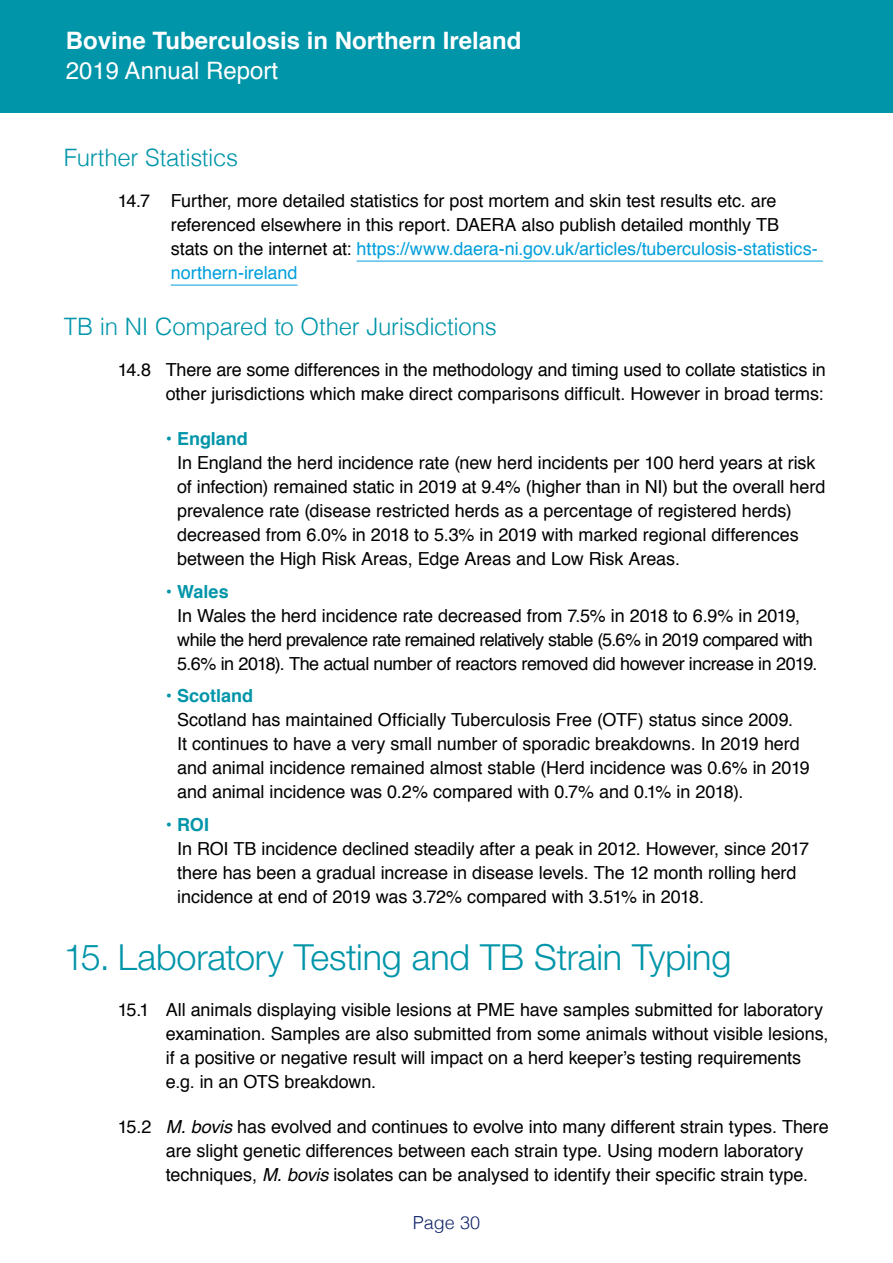
<style>
.page{position:relative;width:893px;height:1263px;background:#fff}
.page>*{position:absolute;margin:0;border:0;box-sizing:border-box;transform-origin:0 0}
._1_1_Header{font:300 36px "Helvetica Neue";letter-spacing:-.005em;color:#0095a9}
._1_2_Sub_Header{font:300 24px "Helvetica";letter-spacing:-.015em;color:#0095a9}
.t1{font:700 24px "Helvetica";color:#fff}
.t2{font:24px "Helvetica";color:#fff}
._1_3_Body_Text{font:18px/24px "Helvetica";letter-spacing:-.005em;color:#000}
._1_3_Body_Text-2{font:18px/24px "Helvetica";letter-spacing:-.03em;color:#000}
.t3{font:300 18px "Helvetica";color:#112469}
.s1{color:#009fdb}
.s2{font-weight:700;color:#0095a9}
.s3{font-style:italic}
</style>
<div class="page">
<div style="left:0;top:0;width:893px;height:113px;background:#0095a9"></div>
<hr style="left:357px;top:261px;width:466px;height:1px;background:#009fdb">
<hr style="left:171px;top:285px;width:126px;height:1px;background:#009fdb">
<h2 class="t1" style="left:66px;top:21px;width:457px">Bovine Tuberculosis in Northern Ireland</h2>
<h2 class="t2" style="left:66px;top:50px;width:214px">2019 Annual Report</h2>
<p class="_1_2_Sub_Header" style="left:64px;top:137px;width:176px">Further Statistics</p>
<p class="_1_3_Body_Text" style="left:171px;top:188px;width:648px;text-indent:-53px">14.7 Further, more detailed statistics for post mortem and skin test results etc. are referenced elsewhere in this report. DAERA also publish detailed monthly TB stats on the internet at: <span class="s1">https://www.daera-ni.gov.uk/articles/tuberculosis-statistics&shy;northern-ireland</span></p>
<p class="_1_2_Sub_Header" style="left:64px;top:306px;width:434px">TB in NI Compared to Other Jurisdictions</p>
<p class="_1_3_Body_Text" style="left:118px;top:357px;width:710px;text-align:right">14.8 There are some differences in the methodology and timing used to collate statistics in other jurisdictions which make direct comparisons difficult. However in broad terms:</p>
<p class="_1_3_Body_Text" style="left:177px;top:426px;width:650px;text-indent:-11px"><span class="s2">• England<br></span>In England the herd incidence rate (new herd incidents per 100 herd years at risk of infection) remained static in 2019 at 9.4% (higher than in NI) but the overall herd prevalence rate (disease restricted herds as a percentage of registered herds) decreased from 6.0% in 2018 to 5.3% in 2019 with marked regional differences between the High Risk Areas, Edge Areas and Low Risk Areas.</p>
<p class="_1_3_Body_Text-2" style="left:177px;top:579px;width:642px;text-indent:-11px"><span class="s2">• Wales<br></span>In Wales the herd incidence rate decreased from 7.5% in 2018 to 6.9% in 2019, while the herd prevalence rate remained relatively stable (5.6% in 2019 compared with 5.6% in 2018). The actual number of reactors removed did however increase in 2019.</p>
<p class="_1_3_Body_Text" style="left:177px;top:683px;width:634px;text-indent:-11px"><span class="s2">• Scotland<br></span>Scotland has maintained Officially Tuberculosis Free (OTF) status since 2009.<br>It continues to have a very small number of sporadic breakdowns. In 2019 herd and animal incidence remained almost stable (Herd incidence was 0.6% in 2019 and animal incidence was 0.2% compared with 0.7% and 0.1% in 2018).</p>
<p class="_1_3_Body_Text" style="left:177px;top:812px;width:634px;text-indent:-11px"><span class="s2">• ROI<br></span>In ROI TB incidence declined steadily after a peak in 2012. However, since 2017 there has been a gradual increase in disease levels. The 12 month rolling herd incidence at end of 2019 was 3.72% compared with 3.51% in 2018.</p>
<p class="_1_1_Header" style="left:64px;top:936px;width:669px">15. Laboratory Testing and TB Strain Typing</p>
<p class="_1_3_Body_Text" style="left:166px;top:997px;width:664px;text-indent:-48px">15.1 All animals displaying visible lesions at PME have samples submitted for laboratory examination. Samples are also submitted from some animals without visible lesions, if a positive or negative result will impact on a herd keeper’s testing requirements e.g. in an OTS breakdown.</p>
<p class="_1_3_Body_Text" style="left:166px;top:1114px;width:664px;text-indent:-48px">15.2 <span class="s3">M. bovis</span> has evolved and continues to evolve into many different strain types. There are slight genetic differences between each strain type. Using modern laboratory techniques, <span class="s3">M. bovis</span> isolates can be analysed to identify their specific strain type.</p>
<p class="t3" style="left:413px;top:1207px;width:69px">Page 30</p>
</div>
